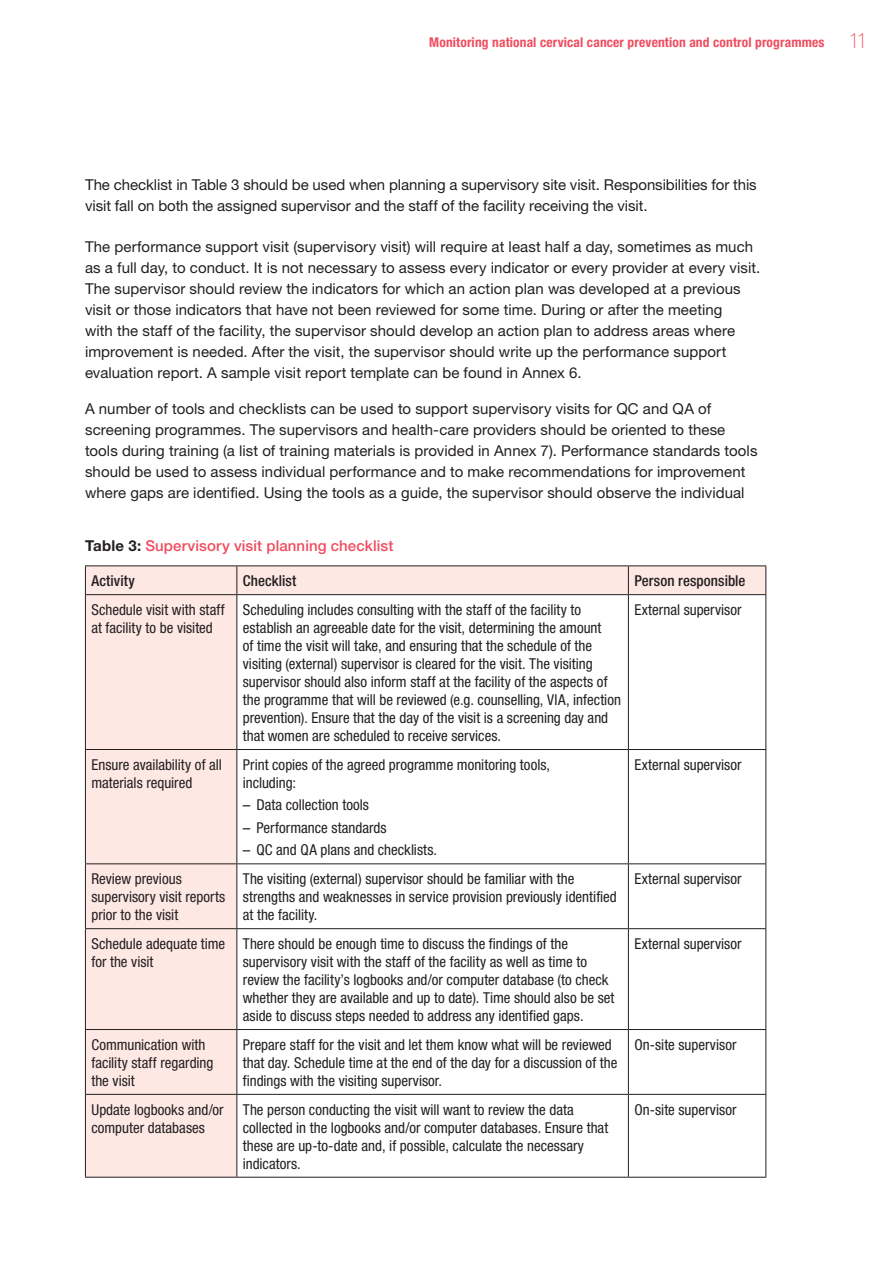
<style>
.page{position:relative;width:893px;height:1263px;background:#fff}
.page>*{position:absolute;margin:0;border:0;box-sizing:border-box;transform-origin:0 0}
.Table_text{font:condensed 15px/18px "Helvetica Neue";color:#231f20}
.Body_text{font:15px/21px "Helvetica Neue";letter-spacing:.005em;color:#231f20}
.Body_Text_2{font:15px/21px "Helvetica Neue";letter-spacing:-.005em;color:#231f20}
._0_0_0_0{font:500 15px "Helvetica Neue";letter-spacing:.005em;color:#ef4d5f}
.Table_text-2{font:500 condensed 15px "Helvetica Neue";letter-spacing:.005em;color:#231f20}
.t1{font:700 condensed 13.5px "Helvetica Neue";letter-spacing:.01em;color:#ef4d5f}
.s1{font-weight:100;font-size:21px}
.s2{font-weight:700;color:#231f20}
.s3{font-stretch:normal}
</style>
<div class="page">
<div style="left:86px;top:566px;width:150px;height:611px;background:#fde8e3"></div>
<hr style="left:85px;top:565px;width:152px;height:1px;background:#231f20">
<svg style="left:85px;top:566px;width:1px;height:28px"></svg>
<hr style="left:237px;top:565px;width:391px;height:1px;background:#231f20">
<hr style="left:628px;top:565px;width:138px;height:1px;background:#231f20">
<div style="left:236px;top:566px;width:530px;height:28px;background:#fde8e3"></div>
<hr style="left:85px;top:594px;width:152px;height:1px;background:#231f20">
<hr style="left:85px;top:595px;width:1px;height:154px;background:#231f20">
<hr style="left:237px;top:594px;width:391px;height:1px;background:#231f20">
<hr style="left:236px;top:595px;width:1px;height:154px;background:#231f20">
<hr style="left:628px;top:594px;width:138px;height:1px;background:#231f20">
<hr style="left:628px;top:595px;width:1px;height:154px;background:#231f20">
<hr style="left:765px;top:595px;width:1px;height:154px;background:#231f20">
<hr style="left:85px;top:749px;width:152px;height:1px;background:#231f20">
<hr style="left:85px;top:750px;width:1px;height:113px;background:#231f20">
<hr style="left:237px;top:749px;width:391px;height:1px;background:#231f20">
<hr style="left:236px;top:750px;width:1px;height:113px;background:#231f20">
<hr style="left:628px;top:749px;width:138px;height:1px;background:#231f20">
<hr style="left:628px;top:750px;width:1px;height:113px;background:#231f20">
<hr style="left:765px;top:750px;width:1px;height:113px;background:#231f20">
<hr style="left:85px;top:863px;width:152px;height:1px;background:#231f20">
<hr style="left:85px;top:864px;width:1px;height:64px;background:#231f20">
<hr style="left:237px;top:863px;width:391px;height:1px;background:#231f20">
<hr style="left:236px;top:864px;width:1px;height:64px;background:#231f20">
<hr style="left:628px;top:863px;width:138px;height:1px;background:#231f20">
<hr style="left:628px;top:864px;width:1px;height:64px;background:#231f20">
<hr style="left:765px;top:864px;width:1px;height:64px;background:#231f20">
<hr style="left:85px;top:928px;width:152px;height:1px;background:#231f20">
<hr style="left:85px;top:929px;width:1px;height:100px;background:#231f20">
<hr style="left:237px;top:928px;width:391px;height:1px;background:#231f20">
<hr style="left:236px;top:929px;width:1px;height:100px;background:#231f20">
<hr style="left:628px;top:928px;width:138px;height:1px;background:#231f20">
<hr style="left:628px;top:929px;width:1px;height:100px;background:#231f20">
<hr style="left:765px;top:929px;width:1px;height:100px;background:#231f20">
<hr style="left:85px;top:1029px;width:152px;height:1px;background:#231f20">
<hr style="left:85px;top:1030px;width:1px;height:64px;background:#231f20">
<hr style="left:237px;top:1029px;width:391px;height:1px;background:#231f20">
<hr style="left:236px;top:1030px;width:1px;height:64px;background:#231f20">
<hr style="left:628px;top:1029px;width:138px;height:1px;background:#231f20">
<hr style="left:628px;top:1030px;width:1px;height:64px;background:#231f20">
<hr style="left:765px;top:1030px;width:1px;height:64px;background:#231f20">
<hr style="left:85px;top:1094px;width:152px;height:1px;background:#231f20">
<hr style="left:85px;top:1095px;width:1px;height:82px;background:#231f20">
<hr style="left:237px;top:1094px;width:391px;height:1px;background:#231f20">
<hr style="left:236px;top:1095px;width:1px;height:82px;background:#231f20">
<hr style="left:628px;top:1094px;width:138px;height:1px;background:#231f20">
<hr style="left:628px;top:1095px;width:1px;height:82px;background:#231f20">
<hr style="left:765px;top:1095px;width:1px;height:82px;background:#231f20">
<hr style="left:85px;top:1177px;width:152px;height:1px;background:#231f20">
<hr style="left:237px;top:1177px;width:391px;height:1px;background:#231f20">
<hr style="left:628px;top:1177px;width:138px;height:1px;background:#231f20">
<p class="t1" style="left:429px;top:34px;width:439px">Monitoring national cervical cancer prevention and control programmes <span class="s1">11</span></p>
<p class="Body_Text_2" style="left:85px;top:174px;width:673px">The checklist in Table 3 should be used when planning a supervisory site visit. Responsibilities for this visit fall on both the assigned supervisor and the staff of the facility receiving the visit.</p>
<p class="Body_text" style="left:85px;top:236px;width:677px">The performance support visit (supervisory visit) will require at least half a day, sometimes as much as a full day, to conduct. It is not necessary to assess every indicator or every provider at every visit.<br>The supervisor should review the indicators for which an action plan was developed at a previous visit or those indicators that have not been reviewed for some time. During or after the meeting<br>with the staff of the facility, the supervisor should develop an action plan to address areas where improvement is needed. After the visit, the supervisor should write up the performance support evaluation report. A sample visit report template can be found in Annex 6.</p>
<p class="Body_text" style="left:85px;top:397px;width:674px">A number of tools and checklists can be used to support supervisory visits for QC and QA of screening programmes. The supervisors and health-care providers should be oriented to these tools during training (a list of training materials is provided in Annex 7). Performance standards tools should be used to assess individual performance and to make recommendations for improvement where gaps are identified. Using the tools as a guide, the supervisor should observe the individual</p>
<p class="_0_0_0_0" style="left:85px;top:537px;width:310px"><span class="s2">Table 3:</span> Supervisory visit planning checklist</p>
<p class="Table_text-2" style="left:91px;top:572px;width:45px">Activity</p>
<p class="Table_text-2" style="left:243px;top:572px;width:55px">Checklist</p>
<p class="Table_text-2" style="left:634px;top:572px;width:113px">Person responsible</p>
<p class="Table_text" style="left:91px;top:601px;width:135px">Schedule visit with staff at facility to be visited</p>
<p class="Table_text" style="left:243px;top:601px;width:380px">Scheduling includes consulting with the staff of the facility to establish an agreeable date for the visit, determining the amount<br>of time the visit will take, and ensuring that the schedule of the visiting (external) supervisor is cleared for the visit. The visiting supervisor should also inform staff at the facility of the aspects of the programme that will be reviewed (e.g. counselling, VIA, infection prevention). Ensure that the day of the visit is a screening day and that women are scheduled to receive services.</p>
<p class="Table_text" style="left:634px;top:601px;width:109px">External supervisor</p>
<p class="Table_text" style="left:91px;top:755px;width:132px">Ensure availability of all materials required</p>
<p class="Table_text" style="left:243px;top:755px;width:309px">Print copies of the agreed programme monitoring tools, including:</p>
<p class="Table_text" style="left:243px;top:796px;width:128px"><span class="s3">–</span> Data collection tools</p>
<p class="Table_text" style="left:243px;top:818px;width:145px"><span class="s3">–</span> Performance standards</p>
<p class="Table_text" style="left:243px;top:841px;width:196px"><span class="s3">–</span> QC and QA plans and checklists.</p>
<p class="Table_text" style="left:634px;top:755px;width:109px">External supervisor</p>
<p class="Table_text" style="left:91px;top:870px;width:135px">Review previous supervisory visit reports prior to the visit</p>
<p class="Table_text" style="left:243px;top:870px;width:376px">The visiting (external) supervisor should be familiar with the strengths and weaknesses in service provision previously identified at the facility.</p>
<p class="Table_text" style="left:634px;top:870px;width:109px">External supervisor</p>
<p class="Table_text" style="left:91px;top:934px;width:135px">Schedule adequate time for the visit</p>
<p class="Table_text" style="left:243px;top:934px;width:373px">There should be enough time to discuss the findings of the supervisory visit with the staff of the facility as well as time to review the facility’s logbooks and/or computer database (to check whether they are available and up to date). Time should also be set aside to discuss steps needed to address any identified gaps.</p>
<p class="Table_text" style="left:634px;top:934px;width:109px">External supervisor</p>
<p class="Table_text" style="left:91px;top:1035px;width:123px">Communication with facility staff regarding the visit</p>
<p class="Table_text" style="left:243px;top:1035px;width:376px">Prepare staff for the visit and let them know what will be reviewed that day. Schedule time at the end of the day for a discussion of the findings with the visiting supervisor.</p>
<p class="Table_text" style="left:634px;top:1035px;width:104px">On-site supervisor</p>
<p class="Table_text" style="left:91px;top:1100px;width:134px">Update logbooks and/or computer databases</p>
<p class="Table_text" style="left:243px;top:1100px;width:367px">The person conducting the visit will want to review the data collected in the logbooks and/or computer databases. Ensure that these are up-to-date and, if possible, calculate the necessary indicators.</p>
<p class="Table_text" style="left:634px;top:1100px;width:104px">On-site supervisor</p>
</div>
